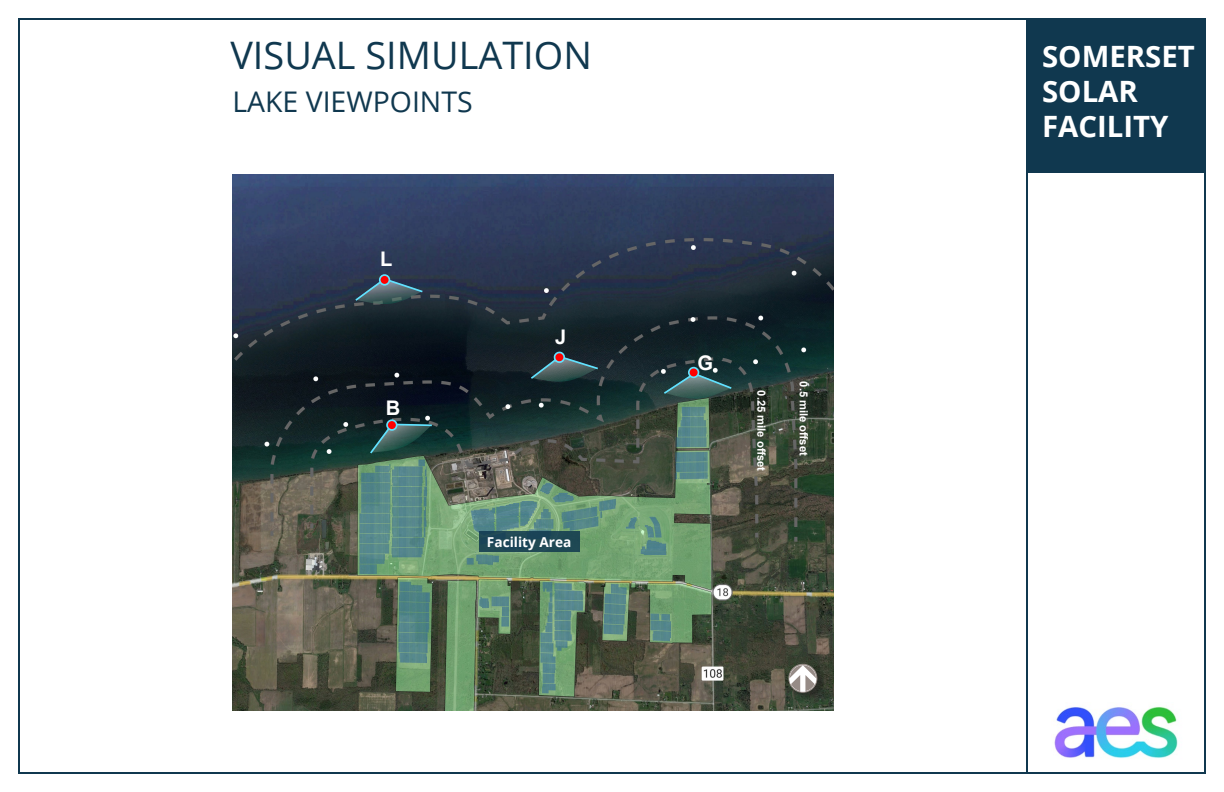
<style>
.page{position:relative;width:1224px;height:792px;background:#fff}
.page>*{position:absolute;margin:0;border:0;box-sizing:border-box;transform-origin:0 0}
.t1{font:37.9px "Open Sans";color:#10384f}
.t2{font:700 29.4px/35.3px "Open Sans";color:#fff}
.t3{font:28.4px "Open Sans";color:#10384f}
.t4{font:700 20.1px "Arial";color:#fff}
.t5{font:700 13.6px "Open Sans";color:#fff}
.t6{font:700 11.2px "Arial";color:#fff}
</style>
<div class="page">
<div style="left:1026px;top:18px;width:180px;height:155px;background:#10384f"></div>
<img style="left:1054px;top:707px;width:124px;height:51px">
<img style="left:232px;top:175px;width:602px;height:536px">
<svg style="left:368px;top:423px;width:66px;height:32px;background:#284f4c"></svg>
<svg style="left:662px;top:372px;width:71px;height:27px;background:#375857"></svg>
<svg style="left:354px;top:277px;width:70px;height:28px;background:#3d5360"></svg>
<div style="left:387px;top:420px;width:10px;height:10px;background:#f00;border-radius:50%"></div>
<div style="left:386px;top:419px;width:12px;height:12px;border:2px solid #60e2ff;border-radius:50%"></div>
<div style="left:380px;top:275px;width:9px;height:10px;background:#f00;border-radius:50%"></div>
<div style="left:379px;top:274px;width:11px;height:12px;border:2px solid #60e2ff;border-radius:50%"></div>
<div style="left:689px;top:368px;width:9px;height:9px;background:#f00;border-radius:50%"></div>
<div style="left:688px;top:367px;width:11px;height:11px;border:2px solid #60e2ff;border-radius:50%"></div>
<div style="left:479px;top:532px;width:100px;height:20px;background:#1f4856"></div>
<svg style="left:529px;top:350px;width:71px;height:33px;background:#324349"></svg>
<div style="left:789px;top:665px;width:36px;height:35px;background:#231f20;opacity:.5"></div>
<div style="left:789px;top:664px;width:28px;height:28px;background:#857e77;border-radius:50%"></div>
<div style="left:788px;top:664px;width:29px;height:29px;border:1px solid #968b86;border-radius:50%"></div>
<svg style="left:789px;top:665px;width:27px;height:27px"></svg>
<h1 class="t1" style="left:230px;top:29px;width:363px">VISUAL SIMULATION</h1>
<h2 class="t2" style="left:1042px;top:38px;width:154px">SOMERSET<br>SOLAR<br>FACILITY</h2>
<p class="t3" style="left:232px;top:82px;width:242px">LAKE VIEWPOINTS</p>
<p class="t4" style="left:380px;top:245px;width:14px">L</p>
<p class="t4" style="left:386px;top:393px;width:16px">B</p>
<p class="t4" style="left:555px;top:323px;width:13px">J</p>
<p class="t5" style="left:487px;top:533px;width:86px">Facility Area</p>
<p class="t4" style="left:698px;top:349px;width:17px">G</p>
<p class="t6" style="left:769px;top:390px;width:82px;rotate:90deg">0.25 mile offset</p>
<p class="t6" style="left:812px;top:381px;width:76px;rotate:90deg">0.5 mile offset</p>
</div>
